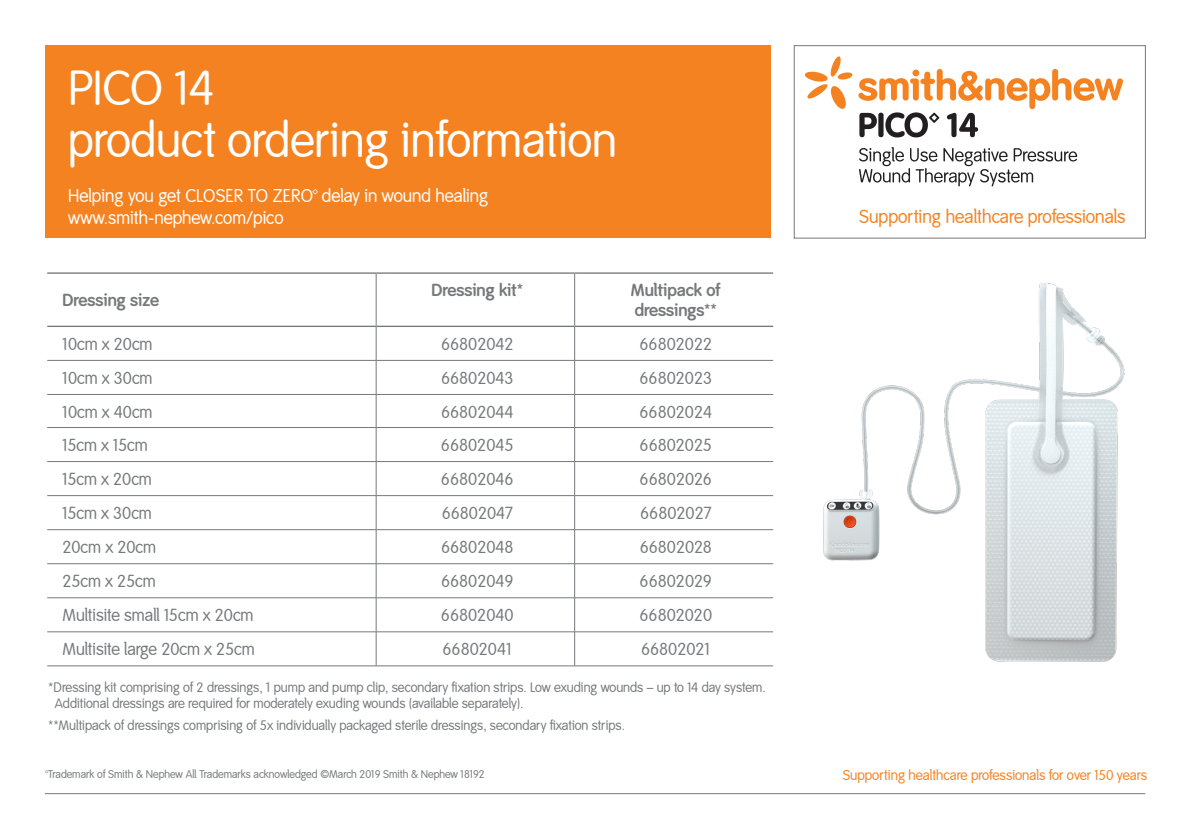
<style>
.page{position:relative;width:1191px;height:840px;background:#fff}
.page>*{position:absolute;margin:0;border:0;box-sizing:border-box;transform-origin:0 0}
.t1{font:48px "Smith&Nephew";color:#fff}
.t2{font:18.4px "Smith&Nephew";color:#f58220}
.t3{font:18px/22px "Smith&Nephew";color:#fff}
.Codes{font:17px "Smith&Nephew";color:#76787b}
.Codes-2{font:700 17px/20.4px "Smith&Nephew";color:#76787b}
.Body{font:700 17px "Smith&Nephew";color:#76787b}
.Heading_2{font:14px "Smith&Nephew";color:#f58220}
.REFERENCES{font:13.4px/16px "Smith&Nephew";color:#76787b}
.REFERENCES-2{font:11px "Smith&Nephew";color:#76787b}
</style>
<div class="page">
<div style="left:45px;top:45px;width:726px;height:193px;background:#f58220"></div>
<svg style="left:805px;top:56px;width:318px;height:81px"></svg>
<svg style="left:859px;top:147px;width:218px;height:39px"></svg>
<div style="left:794px;top:45px;width:351px;height:193px;border:1px solid #76787b"></div>
<hr style="left:45px;top:792px;width:1100px;height:1px;background:#76787b">
<hr style="left:376px;top:273px;width:1px;height:52px;background:#76787b">
<hr style="left:574px;top:273px;width:1px;height:52px;background:#76787b">
<hr style="left:376px;top:327px;width:1px;height:33px;background:#76787b">
<hr style="left:574px;top:327px;width:1px;height:33px;background:#76787b">
<hr style="left:376px;top:360px;width:1px;height:34px;background:#76787b">
<hr style="left:574px;top:360px;width:1px;height:34px;background:#76787b">
<hr style="left:376px;top:394px;width:1px;height:33px;background:#76787b">
<hr style="left:574px;top:394px;width:1px;height:33px;background:#76787b">
<hr style="left:376px;top:427px;width:1px;height:34px;background:#76787b">
<hr style="left:574px;top:427px;width:1px;height:34px;background:#76787b">
<hr style="left:376px;top:461px;width:1px;height:34px;background:#76787b">
<hr style="left:574px;top:461px;width:1px;height:34px;background:#76787b">
<hr style="left:376px;top:495px;width:1px;height:34px;background:#76787b">
<hr style="left:574px;top:495px;width:1px;height:34px;background:#76787b">
<hr style="left:376px;top:529px;width:1px;height:34px;background:#76787b">
<hr style="left:574px;top:529px;width:1px;height:34px;background:#76787b">
<hr style="left:376px;top:563px;width:1px;height:34px;background:#76787b">
<hr style="left:574px;top:563px;width:1px;height:34px;background:#76787b">
<hr style="left:376px;top:597px;width:1px;height:34px;background:#76787b">
<hr style="left:574px;top:597px;width:1px;height:34px;background:#76787b">
<hr style="left:376px;top:631px;width:1px;height:34px;background:#76787b">
<hr style="left:574px;top:631px;width:1px;height:34px;background:#76787b">
<hr style="left:47px;top:360px;width:329px;height:1px;background:#76787b">
<hr style="left:47px;top:394px;width:329px;height:1px;background:#76787b">
<hr style="left:47px;top:427px;width:329px;height:1px;background:#76787b">
<hr style="left:47px;top:461px;width:329px;height:1px;background:#76787b">
<hr style="left:47px;top:495px;width:329px;height:1px;background:#76787b">
<hr style="left:47px;top:529px;width:329px;height:1px;background:#76787b">
<hr style="left:47px;top:563px;width:329px;height:1px;background:#76787b">
<hr style="left:47px;top:597px;width:329px;height:1px;background:#76787b">
<hr style="left:47px;top:631px;width:329px;height:1px;background:#76787b">
<hr style="left:47px;top:665px;width:329px;height:1px;background:#76787b">
<hr style="left:376px;top:360px;width:198px;height:1px;background:#76787b">
<hr style="left:574px;top:360px;width:199px;height:1px;background:#76787b">
<hr style="left:376px;top:394px;width:198px;height:1px;background:#76787b">
<hr style="left:574px;top:394px;width:199px;height:1px;background:#76787b">
<hr style="left:376px;top:427px;width:198px;height:1px;background:#76787b">
<hr style="left:574px;top:427px;width:199px;height:1px;background:#76787b">
<hr style="left:376px;top:461px;width:198px;height:1px;background:#76787b">
<hr style="left:574px;top:461px;width:199px;height:1px;background:#76787b">
<hr style="left:376px;top:495px;width:198px;height:1px;background:#76787b">
<hr style="left:574px;top:495px;width:199px;height:1px;background:#76787b">
<hr style="left:376px;top:529px;width:198px;height:1px;background:#76787b">
<hr style="left:574px;top:529px;width:199px;height:1px;background:#76787b">
<hr style="left:376px;top:563px;width:198px;height:1px;background:#76787b">
<hr style="left:574px;top:563px;width:199px;height:1px;background:#76787b">
<hr style="left:376px;top:597px;width:198px;height:1px;background:#76787b">
<hr style="left:574px;top:597px;width:199px;height:1px;background:#76787b">
<hr style="left:376px;top:631px;width:198px;height:1px;background:#76787b">
<hr style="left:574px;top:631px;width:199px;height:1px;background:#76787b">
<hr style="left:376px;top:665px;width:198px;height:1px;background:#76787b">
<hr style="left:574px;top:665px;width:199px;height:1px;background:#76787b">
<hr style="left:47px;top:272px;width:329px;height:1px;background:#76787b">
<hr style="left:47px;top:325px;width:329px;height:2px;background:#76787b">
<hr style="left:376px;top:272px;width:198px;height:1px;background:#76787b">
<hr style="left:574px;top:272px;width:199px;height:1px;background:#76787b">
<hr style="left:376px;top:325px;width:198px;height:2px;background:#76787b">
<hr style="left:574px;top:325px;width:199px;height:2px;background:#76787b">
<img style="left:823px;top:282px;width:302px;height:380px">
<p class="t1" style="left:68px;top:60px;width:148px">PICO 14</p>
<p class="t1" style="left:68px;top:112px;width:550px">product ordering information</p>
<p class="t3" style="left:68px;top:185px;width:422px">Helping you get CLOSER TO ZERO™ delay in wound healing www.smith-nephew.com/pico</p>
<p class="Body" style="left:62px;top:289px;width:98px">Dressing size</p>
<p class="Codes-2" style="left:431px;top:280px;width:93px">Dressing kit*</p>
<p class="Codes-2" style="left:631px;top:280px;width:91px">Multipack of dressings**</p>
<p class="Codes" style="left:62px;top:334px;width:92px">10cm x 20cm</p>
<p class="Codes" style="left:441px;top:334px;width:74px">66802042</p>
<p class="Codes" style="left:639px;top:334px;width:74px">66802022</p>
<p class="Codes" style="left:62px;top:368px;width:92px">10cm x 30cm</p>
<p class="Codes" style="left:441px;top:368px;width:74px">66802043</p>
<p class="Codes" style="left:639px;top:368px;width:74px">66802023</p>
<p class="Codes" style="left:62px;top:401px;width:92px">10cm x 40cm</p>
<p class="Codes" style="left:441px;top:401px;width:74px">66802044</p>
<p class="Codes" style="left:639px;top:401px;width:74px">66802024</p>
<p class="Codes" style="left:62px;top:435px;width:87px">15cm x 15cm</p>
<p class="Codes" style="left:441px;top:435px;width:74px">66802045</p>
<p class="Codes" style="left:639px;top:435px;width:74px">66802025</p>
<p class="Codes" style="left:62px;top:469px;width:91px">15cm x 20cm</p>
<p class="Codes" style="left:441px;top:469px;width:74px">66802046</p>
<p class="Codes" style="left:639px;top:469px;width:74px">66802026</p>
<p class="Codes" style="left:62px;top:503px;width:91px">15cm x 30cm</p>
<p class="Codes" style="left:442px;top:503px;width:73px">66802047</p>
<p class="Codes" style="left:640px;top:503px;width:73px">66802027</p>
<p class="Codes" style="left:62px;top:537px;width:95px">20cm x 20cm</p>
<p class="Codes" style="left:441px;top:537px;width:74px">66802048</p>
<p class="Codes" style="left:639px;top:537px;width:74px">66802028</p>
<p class="Codes" style="left:62px;top:571px;width:95px">25cm x 25cm</p>
<p class="Codes" style="left:441px;top:571px;width:74px">66802049</p>
<p class="Codes" style="left:639px;top:571px;width:74px">66802029</p>
<p class="Codes" style="left:62px;top:605px;width:192px">Multisite small 15cm x 20cm</p>
<p class="Codes" style="left:441px;top:605px;width:74px">66802040</p>
<p class="Codes" style="left:639px;top:605px;width:74px">66802020</p>
<p class="Codes" style="left:62px;top:639px;width:194px">Multisite large 20cm x 25cm</p>
<p class="Codes" style="left:442px;top:639px;width:71px">66802041</p>
<p class="Codes" style="left:641px;top:639px;width:71px">66802021</p>
<p class="REFERENCES" style="left:55px;top:679px;width:712px;text-indent:-7px">*Dressing kit comprising of 2 dressings, 1 pump and pump clip, secondary fixation strips. Low exuding wounds – up to 14 day system.<br>Additional dressings are required for moderately exuding wounds (available separately).</p>
<p class="REFERENCES" style="left:48px;top:717px;width:578px">**Multipack of dressings comprising of 5x individually packaged sterile dressings, secondary fixation strips.</p>
<p class="REFERENCES-2" style="left:45px;top:767px;width:441px">™Trademark of Smith &amp; Nephew All Trademarks acknowledged ©March 2019 Smith &amp; Nephew 18192</p>
<p class="t2" style="left:859px;top:206px;width:268px">Supporting healthcare professionals</p>
<p class="Heading_2" style="left:842px;top:766px;width:306px">Supporting healthcare professionals for over 150 years</p>
</div>
